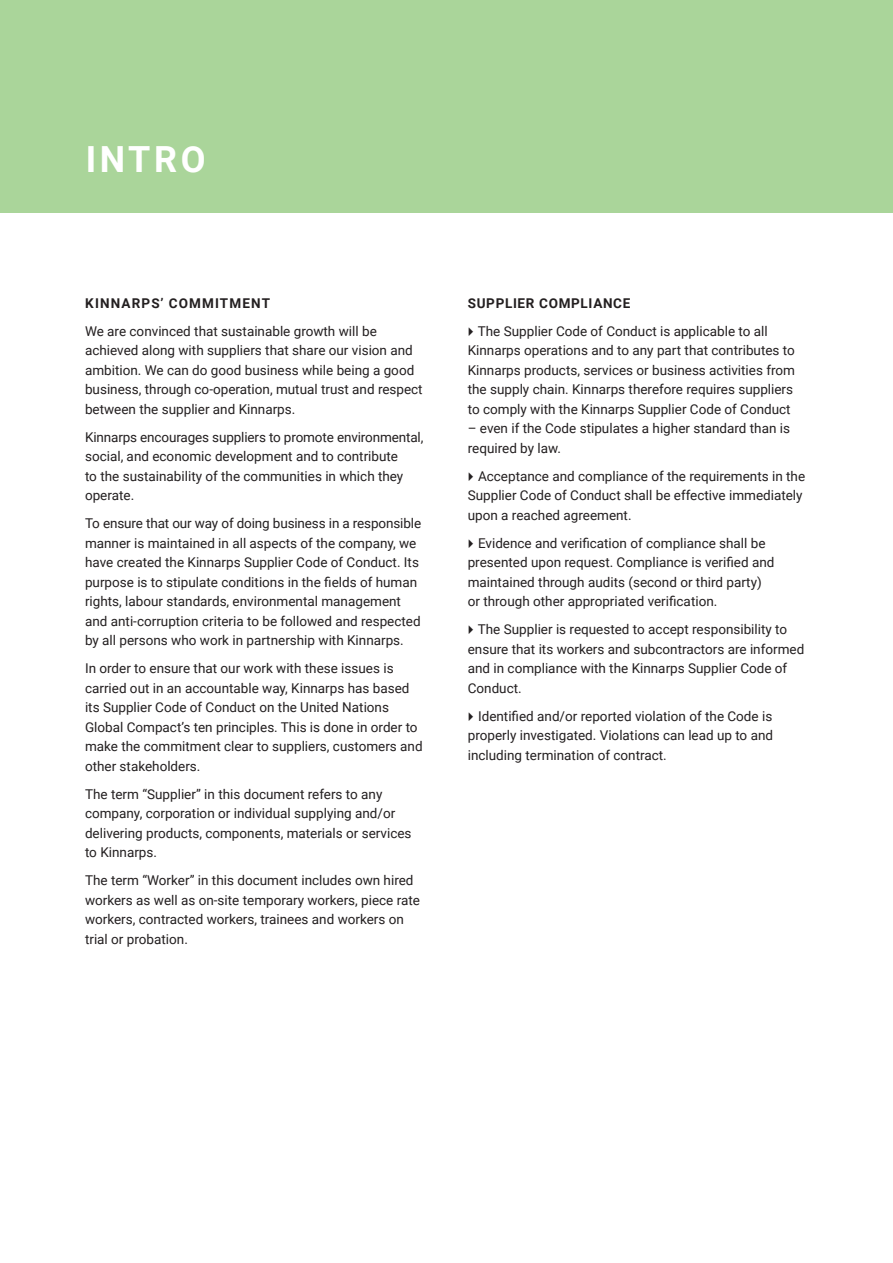
<style>
.page{position:relative;width:893px;height:1263px;background:#fff}
.page>*{position:absolute;margin:0;border:0;box-sizing:border-box;transform-origin:0 0}
.t1{font:700 36px "Roboto";letter-spacing:.1em;color:#fff}
.t2{font:13.5px/19.5px "Roboto";color:#231f20}
.t3{font:700 13.5px "Roboto";letter-spacing:.085em;color:#231f20}
.t4{font:700 13.5px "Roboto";letter-spacing:.065em;color:#231f20}
</style>
<div class="page">
<div style="left:0;top:0;width:893px;height:213px;background:#aad59a"></div>
<h1 class="t1" style="left:86px;top:134px;width:121px">INTRO</h1>
<p class="t3" style="left:85px;top:294px;width:186px">KINNARPS’ COMMITMENT</p>
<p class="t2" style="left:85px;top:321px;width:339px">We are convinced that sustainable growth will be achieved along with suppliers that share our vision and ambition. We can do good business while being a good business, through co-operation, mutual trust and respect between the supplier and Kinnarps.</p>
<p class="t2" style="left:85px;top:427px;width:340px">Kinnarps encourages suppliers to promote environmental, social, and economic development and to contribute<br>to the sustainability of the communities in which they operate.</p>
<p class="t2" style="left:85px;top:513px;width:338px">To ensure that our way of doing business in a responsible manner is maintained in all aspects of the company, we have created the Kinnarps Supplier Code of Conduct. Its purpose is to stipulate conditions in the fields of human rights, labour standards, environmental management and anti-corruption criteria to be followed and respected by all persons who work in partnership with Kinnarps.</p>
<p class="t2" style="left:85px;top:658px;width:339px">In order to ensure that our work with these issues is carried out in an accountable way, Kinnarps has based its Supplier Code of Conduct on the United Nations Global Compact’s ten principles. This is done in order to make the commitment clear to suppliers, customers and other stakeholders.</p>
<p class="t2" style="left:85px;top:784px;width:328px">The term “Supplier” in this document refers to any company, corporation or individual supplying and/or delivering products, components, materials or services to Kinnarps.</p>
<p class="t2" style="left:85px;top:870px;width:336px">The term “Worker” in this document includes own hired workers as well as on-site temporary workers, piece rate workers, contracted workers, trainees and workers on trial or probation.</p>
<p class="t4" style="left:468px;top:293px;width:164px">SUPPLIER COMPLIANCE</p>
<p class="t2" style="left:468px;top:321px;width:329px;text-indent:10px">The Supplier Code of Conduct is applicable to all Kinnarps operations and to any part that contributes to Kinnarps products, services or business activities from the supply chain. Kinnarps therefore requires suppliers to comply with the Kinnarps Supplier Code of Conduct</p>
<p class="t2" style="left:468px;top:418px;width:324px">– even if the Code stipulates a higher standard than is required by law.</p>
<p class="t2" style="left:468px;top:466px;width:339px;text-indent:10px">Acceptance and compliance of the requirements in the<br>Supplier Code of Conduct shall be effective immediately upon a reached agreement.</p>
<p class="t2" style="left:468px;top:533px;width:308px;text-indent:10px">Evidence and verification of compliance shall be presented upon request. Compliance is verified and maintained through audits (second or third party) or through other appropriated verification.</p>
<p class="t2" style="left:468px;top:619px;width:338px;text-indent:10px">The Supplier is requested to accept responsibility to ensure that its workers and subcontractors are informed and in compliance with the Kinnarps Supplier Code of Conduct.</p>
<p class="t2" style="left:468px;top:706px;width:307px;text-align:justify;text-indent:10px">Identified and/or reported violation of the Code is properly investigated. Violations can lead up to and including termination of contract.</p>
</div>
